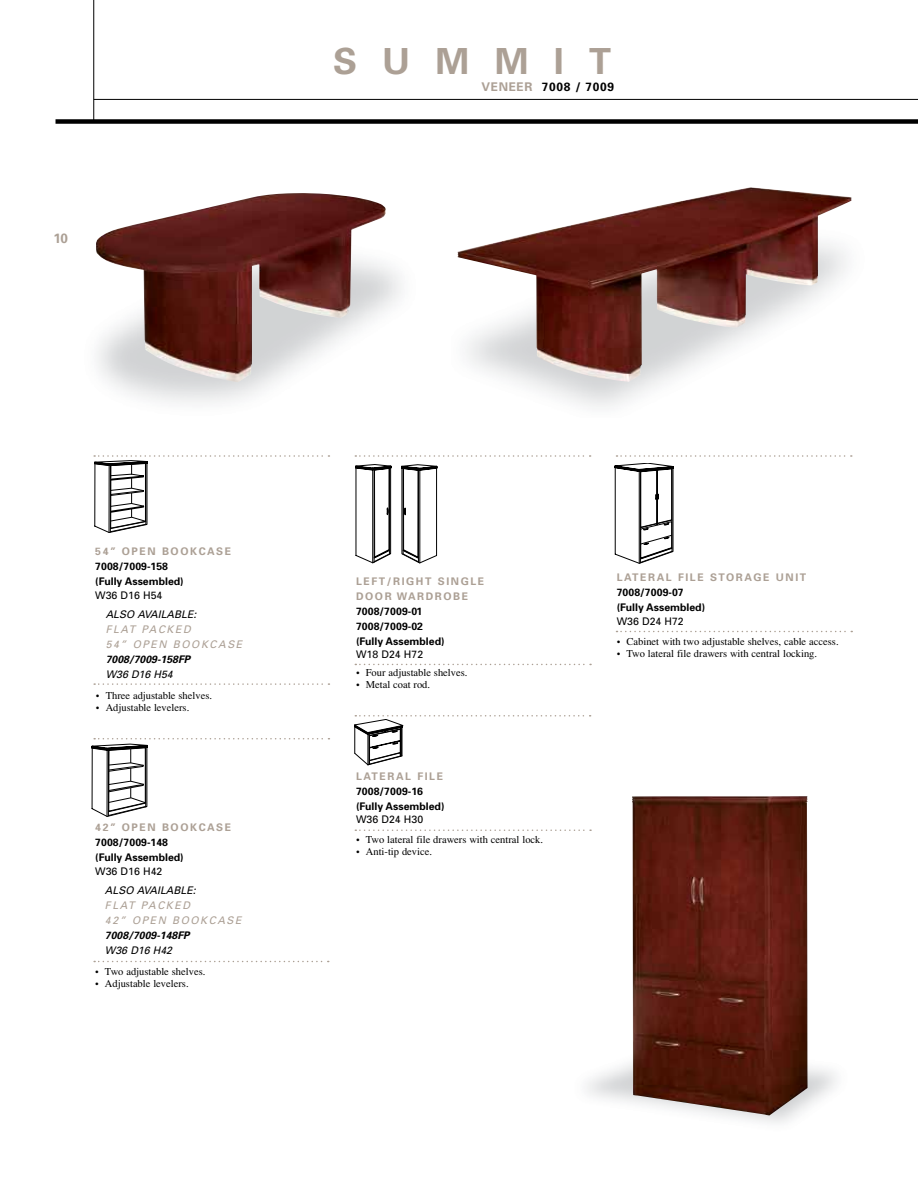
<style>
.page{position:relative;width:918px;height:1188px;background:#fff}
.page>*{position:absolute;margin:0;border:0;box-sizing:border-box;transform-origin:0 0}
.t1{font:700 36px "Univers";letter-spacing:.7em;color:#aca095}
.t2{font:700 13.5px "Univers";color:#aca095}
.t3{font:700 12px "Univers";letter-spacing:.05em;color:#000}
.t4{font:10.5px "Times";color:#000}
.t5{font:700 10.5px/15px "Univers";color:#000}
.t6{font:700 10.5px/15px "Univers";letter-spacing:.15em;color:#aca095}
.t7{font:italic 10.5px/15px "Univers";letter-spacing:.15em;color:#aca095}
.t8{font:italic 10.5px "Univers";color:#000}
.t9{font:10.5px "Univers";color:#000}
.t10{font:italic 700 10.5px "Univers";color:#000}
.s1{color:#aca095}
</style>
<div class="page">
<div style="left:56px;top:119px;width:862px;height:5px;background:#000"></div>
<hr style="left:94px;top:99px;width:824px;height:1px;background:#000">
<hr style="left:93px;top:0;width:1px;height:122px;background:#000">
<svg style="left:617px;top:455px;width:235px;height:2px"></svg>
<svg style="left:355px;top:455px;width:236px;height:2px"></svg>
<svg style="left:94px;top:683px;width:235px;height:2px"></svg>
<svg style="left:94px;top:455px;width:235px;height:78px"></svg>
<img style="left:457px;top:187px;width:395px;height:195px">
<img style="left:95px;top:193px;width:291px;height:189px">
<svg style="left:355px;top:664px;width:236px;height:1px"></svg>
<svg style="left:355px;top:464px;width:36px;height:99px"></svg>
<svg style="left:401px;top:465px;width:37px;height:98px"></svg>
<svg style="left:94px;top:961px;width:235px;height:1px"></svg>
<svg style="left:91px;top:745px;width:1px;height:64px"></svg>
<svg style="left:92px;top:738px;width:237px;height:79px"></svg>
<svg style="left:355px;top:830px;width:236px;height:1px"></svg>
<svg style="left:354px;top:715px;width:237px;height:50px"></svg>
<svg style="left:617px;top:631px;width:235px;height:1px"></svg>
<svg style="left:615px;top:463px;width:58px;height:101px"></svg>
<img style="left:632px;top:796px;width:176px;height:319px">
<p class="t2" style="left:54px;top:229px;width:16px">10</p>
<h1 class="t1" style="left:333px;top:38px;width:279px">SUMMIT</h1>
<p class="t3" style="left:482px;top:79px;width:134px"><span class="s1">VENEER</span> 7008 / 7009</p>
<p class="t6" style="left:95px;top:544px;width:137px">54” OPEN BOOKCASE</p>
<p class="t5" style="left:95px;top:559px;width:90px">7008/7009-158 (Fully Assembled)</p>
<p class="t9" style="left:95px;top:589px;width:69px">W36 D16 H54</p>
<p class="t8" style="left:106px;top:608px;width:92px">ALSO AVAILABLE:</p>
<p class="t7" style="left:106px;top:621px;width:138px">FLAT PACKED<br>54” OPEN BOOKCASE</p>
<p class="t10" style="left:106px;top:652px;width:86px">7008/7009-158FP</p>
<p class="t8" style="left:106px;top:668px;width:69px">W36 D16 H54</p>
<p class="t4" style="left:96px;top:689px;width:118px">• Three adjustable shelves.</p>
<p class="t4" style="left:96px;top:701px;width:95px">• Adjustable levelers.</p>
<p class="t6" style="left:95px;top:820px;width:137px">42” OPEN BOOKCASE</p>
<p class="t5" style="left:95px;top:835px;width:90px">7008/7009-148 (Fully Assembled)</p>
<p class="t9" style="left:95px;top:865px;width:69px">W36 D16 H42</p>
<p class="t8" style="left:105px;top:884px;width:92px">ALSO AVAILABLE:</p>
<p class="t7" style="left:105px;top:898px;width:138px">FLAT PACKED<br>42” OPEN BOOKCASE</p>
<p class="t10" style="left:105px;top:929px;width:86px">7008/7009-148FP</p>
<p class="t8" style="left:105px;top:944px;width:69px">W36 D16 H42</p>
<p class="t4" style="left:95px;top:966px;width:112px">• Two adjustable shelves.</p>
<p class="t4" style="left:95px;top:978px;width:95px">• Adjustable levelers.</p>
<p class="t6" style="left:356px;top:573px;width:130px">LEFT/RIGHT SINGLE<br>DOOR WARDROBE</p>
<p class="t5" style="left:356px;top:603px;width:90px">7008/7009-01<br>7008/7009-02 (Fully Assembled)</p>
<p class="t9" style="left:356px;top:648px;width:69px">W18 D24 H72</p>
<p class="t4" style="left:356px;top:666px;width:113px">• Four adjustable shelves.</p>
<p class="t4" style="left:356px;top:678px;width:76px">• Metal coat rod.</p>
<p class="t6" style="left:356px;top:768px;width:89px">LATERAL FILE</p>
<p class="t5" style="left:356px;top:783px;width:90px">7008/7009-16 (Fully Assembled)</p>
<p class="t9" style="left:356px;top:813px;width:69px">W36 D24 H30</p>
<p class="t4" style="left:356px;top:834px;width:188px">• Two lateral file drawers with central lock.</p>
<p class="t4" style="left:356px;top:846px;width:77px">• Anti-tip device.</p>
<p class="t6" style="left:617px;top:570px;width:191px">LATERAL FILE STORAGE UNIT</p>
<p class="t5" style="left:617px;top:585px;width:90px">7008/7009-07 (Fully Assembled)</p>
<p class="t9" style="left:617px;top:615px;width:69px">W36 D24 H72</p>
<p class="t4" style="left:617px;top:636px;width:223px">• Cabinet with two adjustable shelves, cable access.</p>
<p class="t4" style="left:617px;top:648px;width:202px">• Two lateral file drawers with central locking.</p>
</div>
